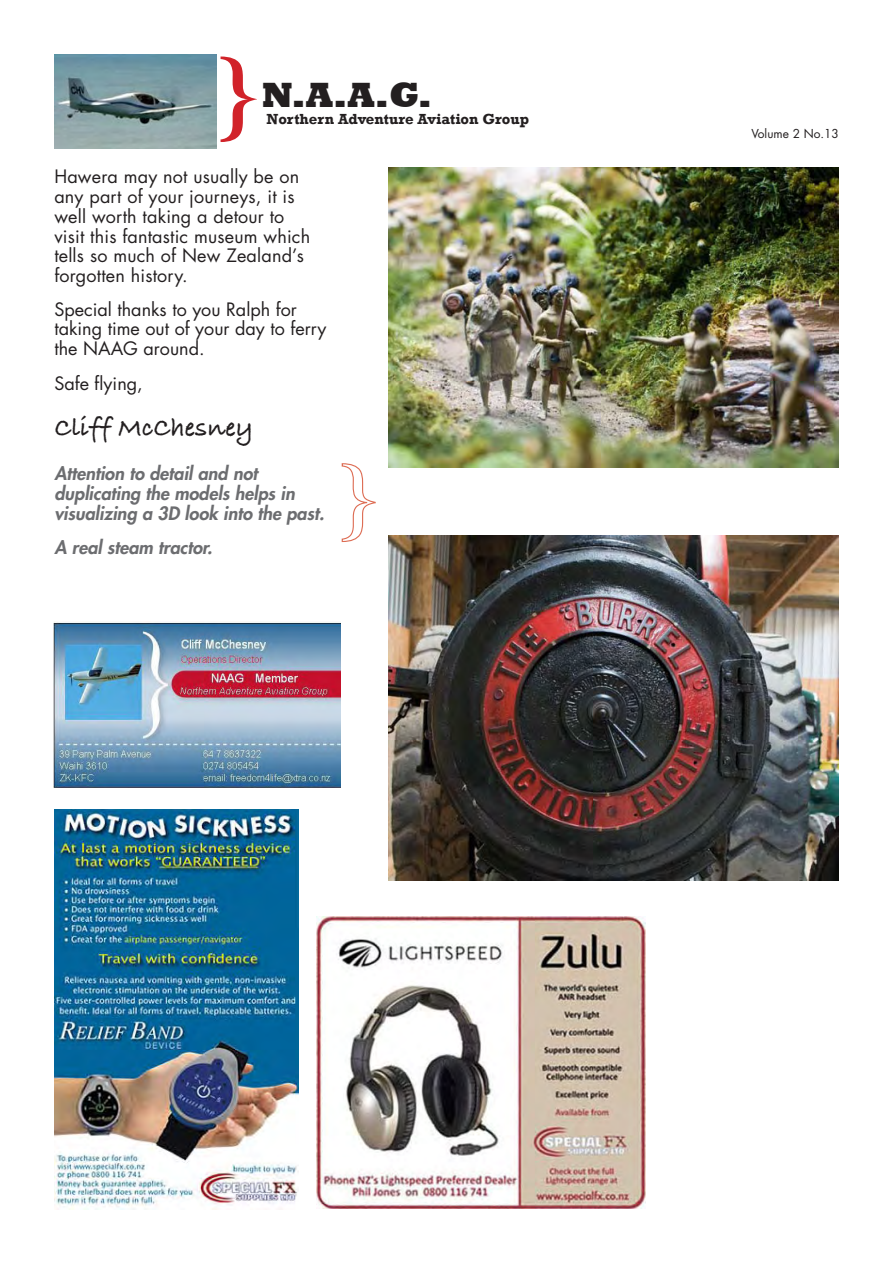
<style>
.page{position:relative;width:893px;height:1263px;background:#fff}
.page>*{position:absolute;margin:0;border:0;box-sizing:border-box;transform-origin:0 0}
.t1{font:700 99px "Times";color:#d1232a}
.t2{font:800 36px "Rockwell";color:#231f20}
.t3{font:27px "Bradley Hand ITCTT Bold";color:#231f20}
.t4{font:18px/19.8px "Futura";letter-spacing:.01em;color:#231f20}
.t5{font:italic 800 18px/19.8px "Futura";color:#6c6d70}
.t6{font:700 15px "Rockwell";color:#231f20}
.t7{font:12px "Futura";color:#231f20}
</style>
<div class="page">
<img style="left:54px;top:54px;width:162px;height:95px">
<svg style="left:341px;top:463px;width:35px;height:79px"></svg>
<img style="left:388px;top:168px;width:450px;height:299px">
<img style="left:388px;top:535px;width:451px;height:346px">
<img style="left:54px;top:622px;width:286px;height:166px">
<img style="left:316px;top:916px;width:330px;height:293px">
<img style="left:54px;top:810px;width:244px;height:400px">
<h1 class="t1" style="left:218px;top:-3px;width:41px">}</h1>
<h2 class="t2" style="left:262px;top:74px;width:171px">N.A.A.G.</h2>
<p class="t6" style="left:266px;top:110px;width:264px">Northern Adventure Aviation Group</p>
<p class="t4" style="left:54px;top:166px;width:257px">Hawera may not usually be on any part of your journeys, it is well worth taking a detour to visit this fantastic museum which tells so much of New Zealand’s forgotten history.</p>
<p class="t4" style="left:54px;top:299px;width:274px">Special thanks to you Ralph for taking time out of your day to ferry the NAAG around.</p>
<p class="t4" style="left:54px;top:373px;width:90px">Safe flying,</p>
<h3 class="t3" style="left:54px;top:406px;width:201px">Cliff McChesney</h3>
<p class="t5" style="left:54px;top:463px;width:271px">Attention to detail and not duplicating the models helps in visualizing a 3D look into the past.</p>
<p class="t5" style="left:54px;top:537px;width:159px">A real steam tractor.</p>
<p class="t7" style="left:751px;top:125px;width:89px">Volume 2 No.13</p>
</div>
